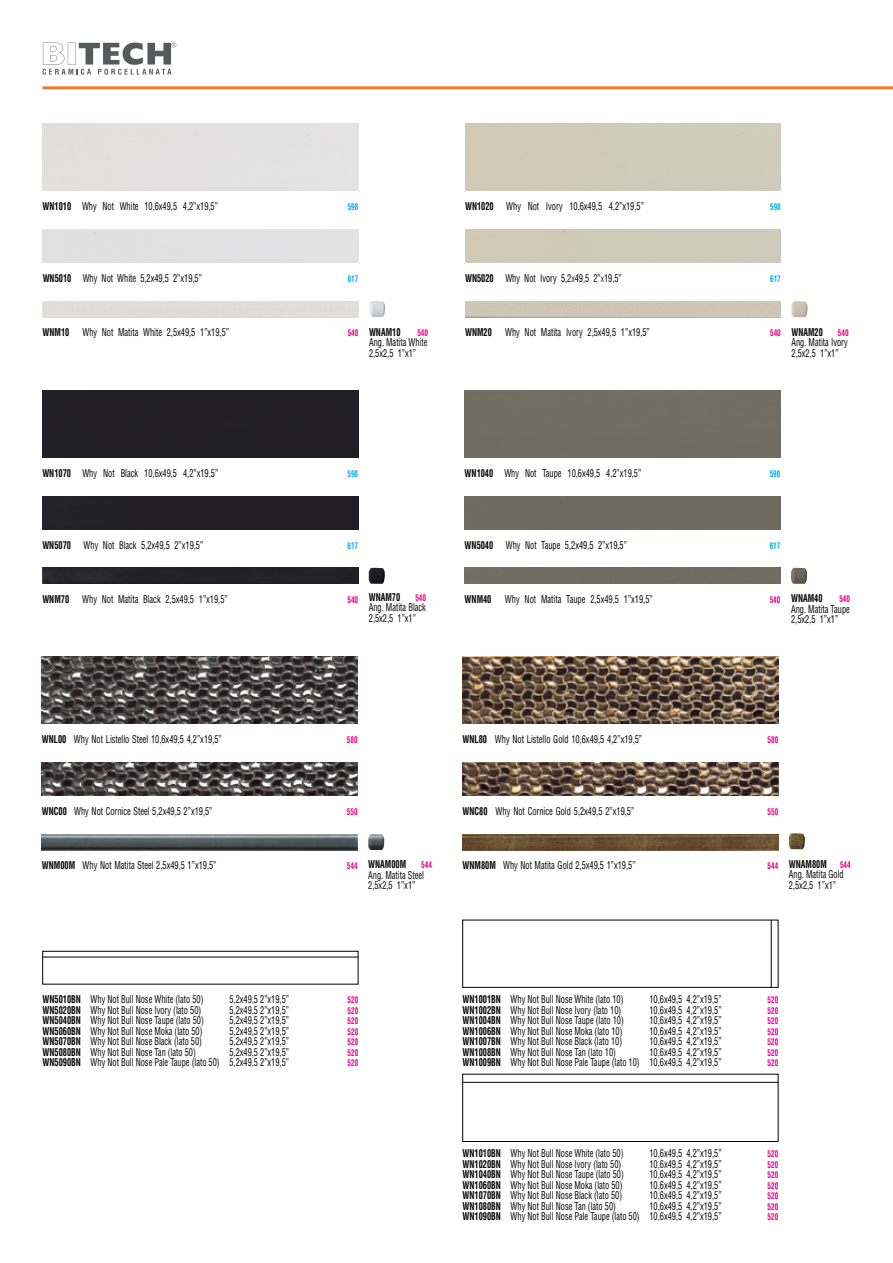
<style>
.page{position:relative;width:893px;height:1263px;background:#fff}
.page>*{position:absolute;margin:0;border:0;box-sizing:border-box;transform-origin:0 0}
.t1{font:condensed 10.5px/10.5px "Helvetica LT Std";color:#000;scale:.79 1}
.t2{font:700 condensed 10.5px/10.5px "Helvetica LT Std";color:#000;text-align:justify;scale:.79 1}
.t3{font:condensed 10.5px "Helvetica LT Std";color:#000;scale:.79 1}
.t4{font:700 condensed 9px/10.5px "Helvetica LT Std";color:#ec008c;text-align:justify;scale:.79 1}
.t5{font:700 condensed 9px "Helvetica LT Std";color:#00aeef;scale:.79 1}
.t6{font:700 condensed 9px "Helvetica LT Std";color:#00aeef;scale:.79 1}
.s1{font-weight:700}
.s2{font-style:inherit}
.s3{font-size:7.35px}
.s4{font-size:9px;color:#ec008c}
</style>
<div class="page">
<hr style="left:43px;top:86px;width:850px;height:3px;background:#f47730">
<svg style="left:43px;top:43px;width:133px;height:32px"></svg>
<img style="left:369px;top:301px;width:16px;height:16px">
<img style="left:463px;top:762px;width:315px;height:34px">
<img style="left:463px;top:656px;width:315px;height:68px">
<img style="left:463px;top:834px;width:315px;height:16px">
<img style="left:789px;top:833px;width:16px;height:16px">
<img style="left:791px;top:568px;width:16px;height:16px">
<div style="left:465px;top:496px;width:315px;height:33px;background:#6e6a60"></div>
<div style="left:465px;top:568px;width:315px;height:16px;background:#716c61"></div>
<div style="left:465px;top:390px;width:315px;height:68px;background:#726d62"></div>
<div style="left:42px;top:496px;width:316px;height:33px;background:#211f26"></div>
<div style="left:42px;top:390px;width:316px;height:68px;background:#221f26"></div>
<div style="left:42px;top:568px;width:316px;height:16px;background:#232128"></div>
<img style="left:369px;top:568px;width:16px;height:16px">
<div style="left:465px;top:229px;width:316px;height:34px;background:#cfc9b8"></div>
<img style="left:791px;top:301px;width:16px;height:16px">
<img style="left:42px;top:762px;width:316px;height:34px">
<img style="left:42px;top:834px;width:316px;height:16px">
<img style="left:368px;top:834px;width:16px;height:16px">
<img style="left:42px;top:656px;width:316px;height:68px">
<hr style="left:771px;top:920px;width:1px;height:67px;background:#000">
<hr style="left:463px;top:1082px;width:315px;height:1px;background:#000">
<div style="left:43px;top:951px;width:315px;height:33px;border:1px solid #000"></div>
<hr style="left:43px;top:957px;width:315px;height:1px;background:#000">
<p class="t1" style="left:43px;top:201px;width:224px"><span class="s1">WN1010</span> Why Not White 10,6x49,5 4,2”x19,5”</p>
<p class="t5" style="left:348px;top:201px;width:15px">598</p>
<p class="t1" style="left:465px;top:201px;width:228px"><span class="s1">WN1020</span> Why Not Ivory 10,6x49,5 4,2”x19,5”</p>
<p class="t5" style="left:770px;top:201px;width:15px">598</p>
<p class="t1" style="left:43px;top:273px;width:203px"><span class="s1">WN5010</span> Why Not White 5,2x49,5 2”x19,5”</p>
<p class="t5" style="left:348px;top:273px;width:15px">617</p>
<p class="t3" style="left:465px;top:271px;width:200px"><span class="s1">WN5020</span> <span class="s2">Why Not Ivory</span> 5,2<span class="s3">x</span>49,5 2”<span class="s3">x</span>19,5”</p>
<p class="t6" style="left:770px;top:273px;width:15px">617</p>
<p class="t1" style="left:43px;top:327px;width:238px"><span class="s1">WNM10</span> Why Not Matita White 2,5x49,5 1”x19,5”</p>
<p class="t2" style="left:348px;top:326px;width:68px"><span class="s4">540</span> WNAM10</p>
<p class="t4" style="left:417px;top:327px;width:15px">540</p>
<p class="t1" style="left:369px;top:337px;width:76px">Ang. Matita White<br>2,5x2,5 1”x1”</p>
<p class="t2" style="left:465px;top:327px;width:35px">WNM20</p>
<p class="t1" style="left:505px;top:327px;width:185px">Why Not Matita Ivory 2,5x49,5 1”x19,5”</p>
<p class="t2" style="left:770px;top:327px;width:68px"><span class="s4">540</span> WNAM20</p>
<p class="t4" style="left:838px;top:327px;width:15px">540</p>
<p class="t1" style="left:791px;top:337px;width:73px">Ang. Matita Ivory<br>2,5x2,5 1”x1”</p>
<p class="t1" style="left:42px;top:468px;width:224px"><span class="s1">WN1070</span> Why Not Black 10,6x49,5 4,2”x19,5”</p>
<p class="t5" style="left:347px;top:468px;width:15px">598</p>
<p class="t1" style="left:465px;top:468px;width:225px"><span class="s1">WN1040</span> Why Not Taupe 10,6x49,5 4,2”x19,5”</p>
<p class="t5" style="left:770px;top:468px;width:15px">598</p>
<p class="t1" style="left:42px;top:539px;width:205px"><span class="s1">WN5070</span> Why Not Black 5,2x49,5 2”x19,5”</p>
<p class="t5" style="left:347px;top:540px;width:15px">617</p>
<p class="t1" style="left:465px;top:539px;width:207px"><span class="s1">WN5040</span> Why Not Taupe 5,2x49,5 2”x19,5”</p>
<p class="t5" style="left:770px;top:540px;width:15px">617</p>
<p class="t1" style="left:42px;top:594px;width:236px"><span class="s1">WNM70</span> Why Not Matita Black 2,5x49,5 1”x19,5”</p>
<p class="t2" style="left:347px;top:592px;width:68px"><sub>540</sub> WNAM70</p>
<p class="t4" style="left:415px;top:592px;width:15px">540</p>
<p class="t1" style="left:369px;top:602px;width:74px">Ang. Matita Black<br>2,5x2,5 1”x1”</p>
<p class="t2" style="left:465px;top:594px;width:35px">WNM40</p>
<p class="t1" style="left:505px;top:594px;width:189px">Why Not Matita Taupe 2,5x49,5 1”x19,5”</p>
<p class="t4" style="left:770px;top:594px;width:15px">540</p>
<p class="t2" style="left:791px;top:593px;width:41px">WNAM40</p>
<p class="t4" style="left:839px;top:594px;width:15px">540</p>
<p class="t1" style="left:791px;top:604px;width:76px">Ang. Matita Taupe<br>2,5x2,5 1”x1”</p>
<p class="t1" style="left:42px;top:734px;width:229px"><span class="s1">WNL00</span> Why Not Listello Steel 10,6x49,5 4,2”x19,5”</p>
<p class="t4" style="left:347px;top:735px;width:15px">580</p>
<p class="t1" style="left:463px;top:734px;width:229px"><span class="s1">WNL80</span> Why Not Listello Gold 10,6x49,5 4,2”x19,5”</p>
<p class="t4" style="left:768px;top:735px;width:15px">580</p>
<p class="t1" style="left:42px;top:806px;width:218px"><span class="s1">WNC00</span> Why Not Cornice Steel 5,2x49,5 2”x19,5”</p>
<p class="t4" style="left:347px;top:806px;width:15px">550</p>
<p class="t1" style="left:463px;top:806px;width:219px"><span class="s1">WNC80</span> Why Not Cornice Gold 5,2x49,5 2”x19,5”</p>
<p class="t4" style="left:768px;top:806px;width:15px">550</p>
<p class="t1" style="left:42px;top:860px;width:223px"><span class="s1">WNM00M</span> Why Not Matita Steel 2,5x49,5 1”x19,5”</p>
<p class="t2" style="left:347px;top:859px;width:76px"><span class="s4">544</span> WNAM00M</p>
<p class="t4" style="left:421px;top:860px;width:15px">544</p>
<p class="t1" style="left:368px;top:870px;width:72px">Ang. Matita Steel<br>2,5x2,5 1”x1”</p>
<p class="t1" style="left:463px;top:860px;width:221px"><span class="s1">WNM80M</span> Why Not Matita Gold 2,5x49,5 1”x19,5”</p>
<p class="t2" style="left:768px;top:858px;width:76px"><sub>544</sub> WNAM80M</p>
<p class="t4" style="left:840px;top:859px;width:15px">544</p>
<p class="t1" style="left:789px;top:869px;width:71px">Ang. Matita Gold<br>2,5x2,5 1”x1”</p>
<p class="t2" style="left:43px;top:994px;width:50px">WN5010BN WN5020BN WN5040BN WN5060BN WN5070BN WN5080BN WN5090BN</p>
<p class="t1" style="left:91px;top:994px;width:165px">Why Not Bull Nose White (lato 50)<br>Why Not Bull Nose Ivory (lato 50)<br>Why Not Bull Nose Taupe (lato 50)<br>Why Not Bull Nose Moka (lato 50)<br>Why Not Bull Nose Black (lato 50)<br>Why Not Bull Nose Tan (lato 50)<br>Why Not Bull Nose Pale Taupe (lato 50)</p>
<p class="t1" style="left:229px;top:994px;width:77px;text-align:justify">5,2x49,5 2”x19,5” 5,2x49,5 2”x19,5” 5,2x49,5 2”x19,5” 5,2x49,5 2”x19,5” 5,2x49,5 2”x19,5” 5,2x49,5 2”x19,5” 5,2x49,5 2”x19,5”</p>
<p class="t4" style="left:348px;top:995px;width:15px">520<br>520<br>520<br>520<br>520<br>520<br>520</p>
<p class="t2" style="left:463px;top:994px;width:50px">WN1001BN WN1002BN WN1004BN WN1006BN WN1007BN WN1008BN WN1009BN</p>
<p class="t1" style="left:511px;top:994px;width:165px">Why Not Bull Nose White (lato 10)<br>Why Not Bull Nose Ivory (lato 10)<br>Why Not Bull Nose Taupe (lato 10)<br>Why Not Bull Nose Moka (lato 10)<br>Why Not Bull Nose Black (lato 10)<br>Why Not Bull Nose Tan (lato 10)<br>Why Not Bull Nose Pale Taupe (lato 10)</p>
<p class="t1" style="left:649px;top:994px;width:93px;text-align:justify">10,6x49,5 4,2”x19,5” 10,6x49,5 4,2”x19,5” 10,6x49,5 4,2”x19,5” 10,6x49,5 4,2”x19,5” 10,6x49,5 4,2”x19,5” 10,6x49,5 4,2”x19,5” 10,6x49,5 4,2”x19,5”</p>
<p class="t4" style="left:768px;top:995px;width:15px">520<br>520<br>520<br>520<br>520<br>520<br>520</p>
<p class="t2" style="left:463px;top:1148px;width:50px">WN1010BN WN1020BN WN1040BN WN1060BN WN1070BN WN1080BN WN1090BN</p>
<p class="t1" style="left:511px;top:1148px;width:165px">Why Not Bull Nose White (lato 50)<br>Why Not Bull Nose Ivory (lato 50)<br>Why Not Bull Nose Taupe (lato 50)<br>Why Not Bull Nose Moka (lato 50)<br>Why Not Bull Nose Black (lato 50)<br>Why Not Bull Nose Tan (lato 50)<br>Why Not Bull Nose Pale Taupe (lato 50)</p>
<p class="t1" style="left:649px;top:1148px;width:93px;text-align:justify">10,6x49,5 4,2”x19,5” 10,6x49,5 4,2”x19,5” 10,6x49,5 4,2”x19,5” 10,6x49,5 4,2”x19,5” 10,6x49,5 4,2”x19,5” 10,6x49,5 4,2”x19,5” 10,6x49,5 4,2”x19,5”</p>
<p class="t4" style="left:768px;top:1149px;width:15px">520<br>520<br>520<br>520<br>520<br>520<br>520</p>
</div>
